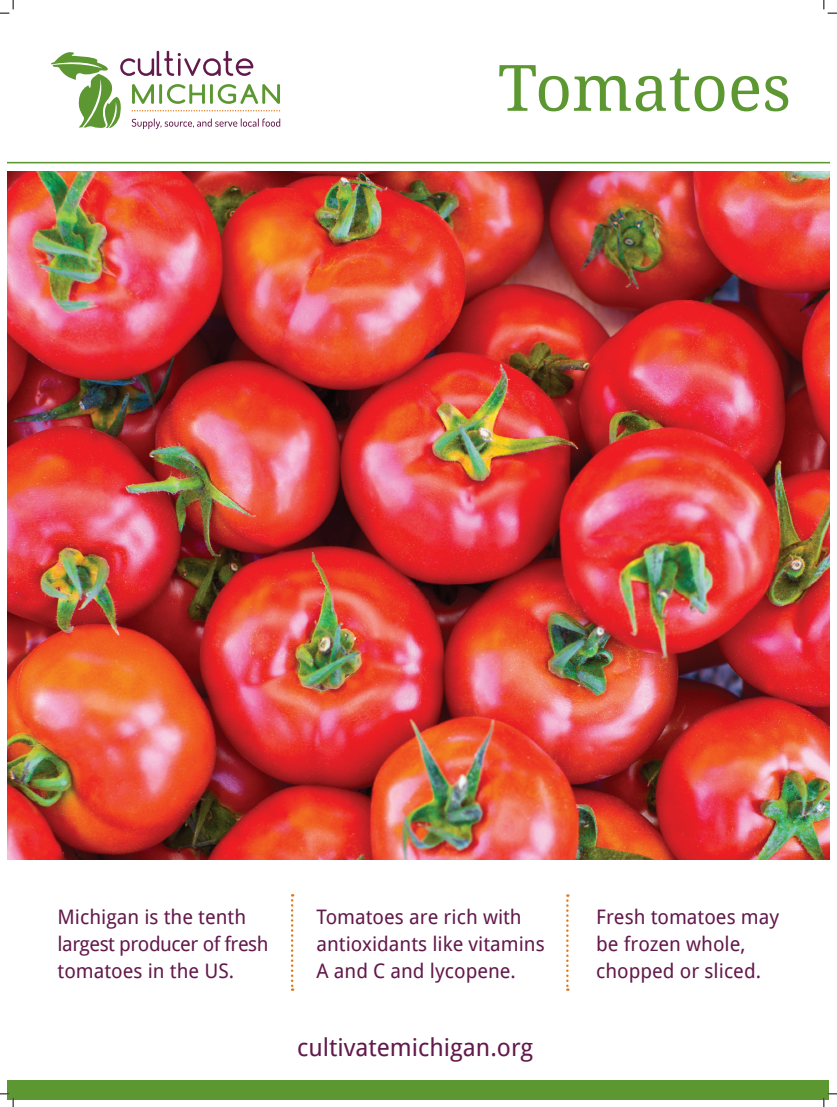
<style>
.page{position:relative;width:837px;height:1107px;background:#fff}
.page>*{position:absolute;margin:0;border:0;box-sizing:border-box;transform-origin:0 0}
.t1{font:63.88px "Droid Serif";color:#5c9731}
.t2{font:24.44px "Droid Sans";color:#62194b}
.t3{font:20px/26.9px "Droid Sans";color:#62194b}
</style>
<div class="page">
<img style="left:8px;top:172px;width:821px;height:687px">
<hr style="left:8px;top:162px;width:821px;height:1px;background:#5c9731">
<div style="left:8px;top:1079px;width:821px;height:20px;background:#5c9731"></div>
<svg style="left:51px;top:51px;width:229px;height:78px"></svg>
<svg style="left:291px;top:894px;width:2px;height:96px"></svg>
<svg style="left:566px;top:894px;width:2px;height:96px"></svg>
<svg style="left:0;top:0;width:14px;height:14px"></svg>
<svg style="left:0;top:1093px;width:14px;height:13px"></svg>
<svg style="left:823px;top:0;width:13px;height:14px"></svg>
<svg style="left:823px;top:1093px;width:13px;height:13px"></svg>
<h1 class="t1" style="left:498px;top:51px;width:294px">Tomatoes</h1>
<p class="t3" style="left:58px;top:904px;width:212px">Michigan is the tenth largest producer of fresh tomatoes in the US.</p>
<p class="t3" style="left:316px;top:904px;width:230px">Tomatoes are rich with antioxidants like vitamins<br>A and C and lycopene.</p>
<p class="t3" style="left:596px;top:904px;width:184px">Fresh tomatoes may be frozen whole, chopped or sliced.</p>
<p class="t2" style="left:297px;top:1032px;width:238px">cultivatemichigan.org</p>
</div>
